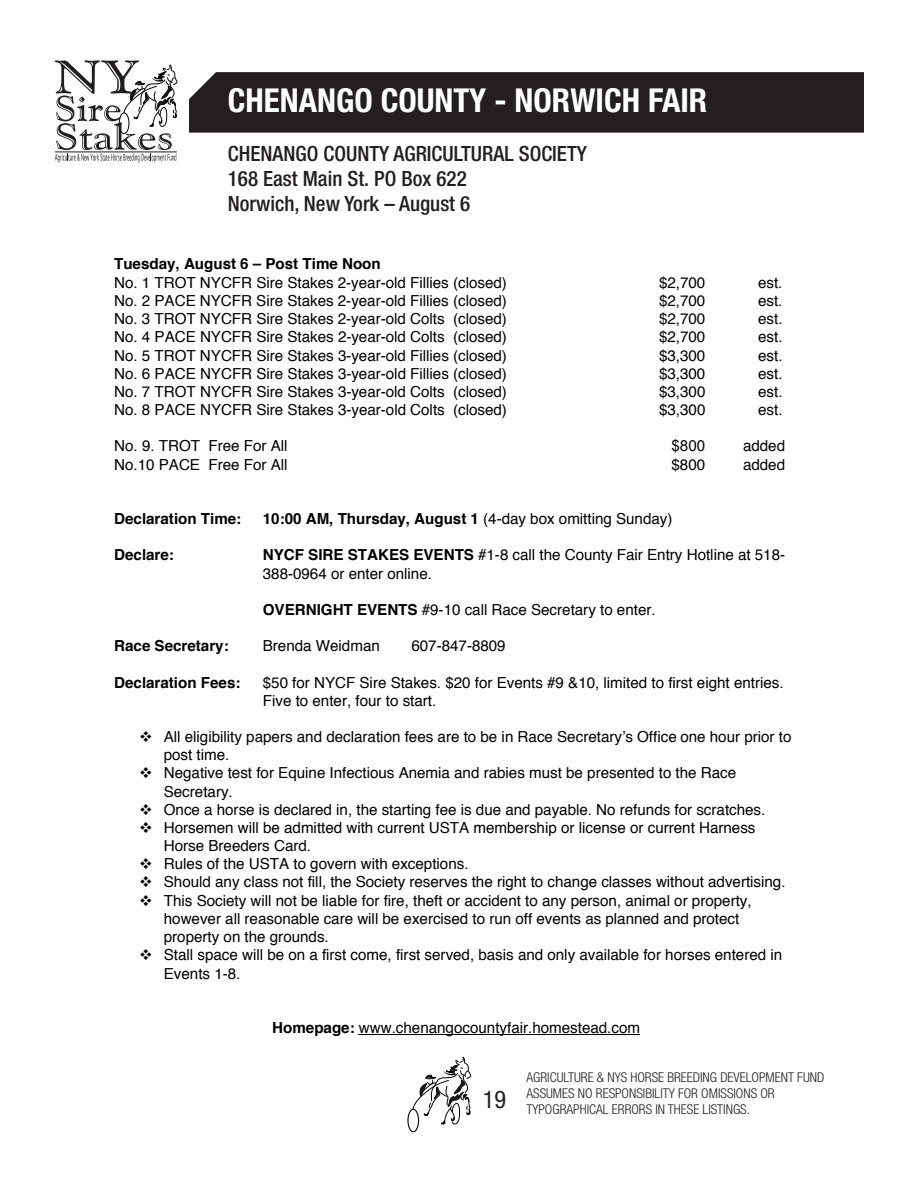
<style>
.page{position:relative;width:918px;height:1188px;background:#fff}
.page>*{position:absolute;margin:0;border:0;box-sizing:border-box;transform-origin:0 0}
.t1{font:700 condensed 33px "Helvetica Neue LT Std";color:#fff}
.t2{font:condensed 24.3px "Helvetica Neue LT Std";color:#231f20}
.t3{font:500 condensed 21px "Helvetica Neue LT Std";color:#231f20}
.t4{font:700 19.2px "Helvetica";letter-spacing:.005em;color:#000}
.t5{font:15.15px/18.1px "Helvetica";color:#000}
.t6{font:700 15.15px "Helvetica";color:#000}
.t7{font:15.15px "Arial";color:#000}
.t8{font:300 condensed 13.5px/16.2px "Helvetica Neue LT Std";color:#231f20}
.s1{font-weight:700}
.s2{font-weight:400}
</style>
<div class="page">
<div style="left:189px;top:72px;width:675px;height:61px;background:#231f20"></div>
<svg style="left:55px;top:60px;width:122px;height:102px"></svg>
<div style="left:407px;top:1109px;width:12px;height:23px;border:1px solid #050706;border-radius:50%"></div>
<svg style="left:412px;top:1056px;width:59px;height:69px"></svg>
<hr style="left:359px;top:1034px;width:281px;height:1px;background:#000">
<p class="t1" style="left:228px;top:80px;width:481px">CHENANGO COUNTY - NORWICH FAIR</p>
<p class="t3" style="left:228px;top:141px;width:360px">CHENANGO COUNTY AGRICULTURAL SOCIETY</p>
<p class="t3" style="left:228px;top:166px;width:240px">168 East Main St. PO Box 622</p>
<p class="t3" style="left:228px;top:191px;width:244px">Norwich, New York – August 6</p>
<p class="t4" style="left:321px;top:184px;width:271px">168 East Main St. PO Box 622</p>
<p class="t5" style="left:114px;top:256px;width:394px"><span class="s1">Tuesday, August 6 – Post Time Noon<br></span>No. 1 TROT NYCFR Sire Stakes 2-year-old Fillies (closed)</p>
<p class="t5" style="left:659px;top:274px;width:48px">$2,700</p>
<p class="t5" style="left:758px;top:274px;width:26px">est.</p>
<p class="t5" style="left:114px;top:292px;width:394px">No. 2 PACE NYCFR Sire Stakes 2-year-old Fillies (closed)</p>
<p class="t5" style="left:659px;top:292px;width:48px">$2,700</p>
<p class="t5" style="left:758px;top:292px;width:26px">est.</p>
<p class="t5" style="left:114px;top:310px;width:394px">No. 3 TROT NYCFR Sire Stakes 2-year-old Colts (closed)</p>
<p class="t5" style="left:659px;top:310px;width:48px">$2,700</p>
<p class="t5" style="left:758px;top:310px;width:26px">est.</p>
<p class="t5" style="left:114px;top:329px;width:394px">No. 4 PACE NYCFR Sire Stakes 2-year-old Colts (closed)</p>
<p class="t5" style="left:659px;top:329px;width:48px">$2,700</p>
<p class="t5" style="left:758px;top:329px;width:26px">est.</p>
<p class="t5" style="left:114px;top:347px;width:394px">No. 5 TROT NYCFR Sire Stakes 3-year-old Fillies (closed)</p>
<p class="t5" style="left:659px;top:347px;width:48px">$3,300</p>
<p class="t5" style="left:758px;top:347px;width:26px">est.</p>
<p class="t5" style="left:114px;top:365px;width:394px">No. 6 PACE NYCFR Sire Stakes 3-year-old Fillies (closed)</p>
<p class="t5" style="left:659px;top:365px;width:48px">$3,300</p>
<p class="t5" style="left:758px;top:365px;width:26px">est.</p>
<p class="t5" style="left:114px;top:383px;width:394px">No. 7 TROT NYCFR Sire Stakes 3-year-old Colts (closed)</p>
<p class="t5" style="left:659px;top:383px;width:48px">$3,300</p>
<p class="t5" style="left:758px;top:383px;width:26px">est.</p>
<p class="t5" style="left:114px;top:402px;width:394px">No. 8 PACE NYCFR Sire Stakes 3-year-old Colts (closed)</p>
<p class="t5" style="left:659px;top:402px;width:48px">$3,300</p>
<p class="t5" style="left:758px;top:402px;width:26px">est.</p>
<p class="t5" style="left:114px;top:438px;width:175px">No. 9. TROT Free For All</p>
<p class="t7" style="left:672px;top:436px;width:35px">$800</p>
<p class="t5" style="left:743px;top:438px;width:44px">added</p>
<p class="t5" style="left:114px;top:456px;width:175px">No.10 PACE Free For All</p>
<p class="t5" style="left:672px;top:456px;width:35px">$800</p>
<p class="t5" style="left:743px;top:456px;width:44px">added</p>
<p class="t6" style="left:114px;top:508px;width:129px">Declaration Time:</p>
<p class="t6" style="left:263px;top:508px;width:411px">10:00 AM, Thursday, August 1 <span class="s2">(4-day box omitting Sunday)</span></p>
<p class="t6" style="left:114px;top:545px;width:61px">Declare:</p>
<p class="t5" style="left:263px;top:547px;width:524px"><span class="s1">NYCF SIRE STAKES EVENTS</span> #1-8 call the County Fair Entry Hotline at 518-<br>388-0964 or enter online.</p>
<p class="t5" style="left:263px;top:601px;width:394px"><span class="s1">OVERNIGHT EVENTS</span> #9-10 call Race Secretary to enter.</p>
<p class="t6" style="left:114px;top:636px;width:116px">Race Secretary:</p>
<p class="t5" style="left:263px;top:638px;width:119px">Brenda Weidman</p>
<p class="t5" style="left:411px;top:638px;width:96px">607-847-8809</p>
<p class="t6" style="left:114px;top:672px;width:128px">Declaration Fees:</p>
<p class="t5" style="left:263px;top:674px;width:522px">$50 for NYCF Sire Stakes. $20 for Events #9 &amp;10, limited to first eight entries.<br>Five to enter, four to start.</p>
<p class="t5" style="left:164px;top:729px;width:629px;text-indent:-25px">❖ All eligibility papers and declaration fees are to be in Race Secretary’s Office one hour prior to post time.</p>
<p class="t5" style="left:164px;top:765px;width:574px;text-indent:-25px">❖ Negative test for Equine Infectious Anemia and rabies must be presented to the Race<br>Secretary.</p>
<p class="t5" style="left:139px;top:801px;width:628px">❖ Once a horse is declared in, the starting fee is due and payable. No refunds for scratches.</p>
<p class="t5" style="left:164px;top:819px;width:593px;text-indent:-25px">❖ Horsemen will be admitted with current USTA membership or license or current Harness<br>Horse Breeders Card.</p>
<p class="t5" style="left:139px;top:856px;width:331px">❖ Rules of the USTA to govern with exceptions.</p>
<p class="t5" style="left:139px;top:874px;width:648px">❖ Should any class not fill, the Society reserves the right to change classes without advertising.</p>
<p class="t5" style="left:164px;top:892px;width:589px;text-indent:-25px">❖ This Society will not be liable for fire, theft or accident to any person, animal or property, however all reasonable care will be exercised to run off events as planned and protect property on the grounds.</p>
<p class="t5" style="left:164px;top:947px;width:620px;text-indent:-25px">❖ Stall space will be on a first come, first served, basis and only available for horses entered in<br>Events 1-8.</p>
<p class="t5" style="left:272px;top:1020px;width:369px"><span class="s1">Homepage:</span> www.chenangocountyfair.homestead.com</p>
<p class="t8" style="left:526px;top:1069px;width:299px">AGRICULTURE &amp; NYS HORSE BREEDING DEVELOPMENT FUND<br>ASSUMES NO RESPONSIBILITY FOR OMISSIONS OR<br>TYPOGRAPHICAL ERRORS IN THESE LISTINGS.</p>
<h2 class="t2" style="left:483px;top:1085px;width:25px">19</h2>
</div>
